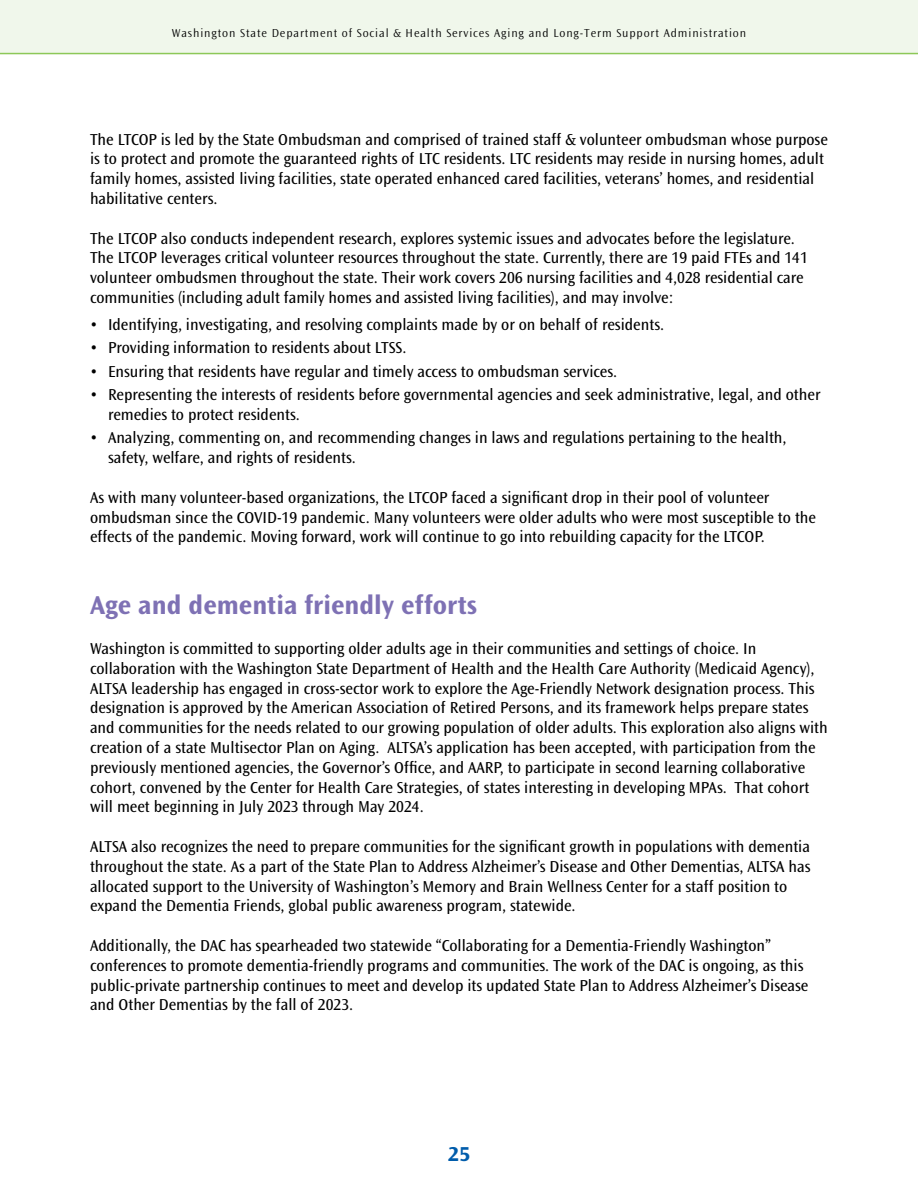
<style>
.page{position:relative;width:918px;height:1188px;background:#fff}
.page>*{position:absolute;margin:0;border:0;box-sizing:border-box;transform-origin:0 0}
.t1{font:700 27px "Ocean Sans Std";color:#7e71b4}
.t2{font:700 21px "Ocean Sans Std";color:#005cab}
.t3{font:16.5px/19.8px "Ocean Sans Std";color:#000}
.t4{font:300 12px "Ocean Sans Std";letter-spacing:.075em;color:#000}
</style>
<div class="page">
<div style="left:0;top:0;width:918px;height:54px;background:#f0f7eb"></div>
<hr style="left:0;top:53px;width:918px;height:1px;background:#8dc858">
<p class="t4" style="left:172px;top:26px;width:576px">Washington State Department of Social &amp; Health Services Aging and Long-Term Support Administration</p>
<p class="t3" style="left:90px;top:129px;width:739px">The LTCOP is led by the State Ombudsman and comprised of trained staff &amp; volunteer ombudsman whose purpose is to protect and promote the guaranteed rights of LTC residents. LTC residents may reside in nursing homes, adult family homes, assisted living facilities, state operated enhanced cared facilities, veterans’ homes, and residential habilitative centers.</p>
<p class="t3" style="left:90px;top:228px;width:719px">The LTCOP also conducts independent research, explores systemic issues and advocates before the legislature.<br>The LTCOP leverages critical volunteer resources throughout the state. Currently, there are 19 paid FTEs and 141 volunteer ombudsmen throughout the state. Their work covers 206 nursing facilities and 4,028 residential care communities (including adult family homes and assisted living facilities), and may involve:</p>
<p class="t3" style="left:90px;top:315px;width:576px">• Identifying, investigating, and resolving complaints made by or on behalf of residents.</p>
<p class="t3" style="left:90px;top:338px;width:318px">• Providing information to residents about LTSS.</p>
<p class="t3" style="left:90px;top:362px;width:529px">• Ensuring that residents have regular and timely access to ombudsman services.</p>
<p class="t3" style="left:108px;top:385px;width:714px;text-indent:-18px">• Representing the interests of residents before governmental agencies and seek administrative, legal, and other remedies to protect residents.</p>
<p class="t3" style="left:108px;top:428px;width:680px;text-indent:-18px">• Analyzing, commenting on, and recommending changes in laws and regulations pertaining to the health, safety, welfare, and rights of residents.</p>
<p class="t3" style="left:90px;top:488px;width:728px">As with many volunteer-based organizations, the LTCOP faced a signifcant drop in their pool of volunteer ombudsman since the COVID-19 pandemic. Many volunteers were older adults who were most susceptible to the effects of the pandemic. Moving forward, work will continue to go into rebuilding capacity for the LTCOP.</p>
<h2 class="t1" style="left:90px;top:590px;width:388px">Age and dementia friendly efforts</h2>
<p class="t3" style="left:90px;top:639px;width:739px">Washington is committed to supporting older adults age in their communities and settings of choice. In collaboration with the Washington State Department of Health and the Health Care Authority (Medicaid Agency), ALTSA leadership has engaged in cross-sector work to explore the Age-Friendly Network designation process. This designation is approved by the American Association of Retired Persons, and its framework helps prepare states and communities for the needs related to our growing population of older adults. This exploration also aligns with creation of a state Multisector Plan on Aging. ALTSA’s application has been accepted, with participation from the previously mentioned agencies, the Governor’s Offce, and AARP, to participate in second learning collaborative cohort, convened by the Center for Health Care Strategies, of states interesting in developing MPAs. That cohort will meet beginning in July 2023 through May 2024.</p>
<p class="t3" style="left:90px;top:837px;width:722px">ALTSA also recognizes the need to prepare communities for the signifcant growth in populations with dementia throughout the state. As a part of the State Plan to Address Alzheimer’s Disease and Other Dementias, ALTSA has allocated support to the University of Washington’s Memory and Brain Wellness Center for a staff position to expand the Dementia Friends, global public awareness program, statewide.</p>
<p class="t3" style="left:90px;top:936px;width:720px">Additionally, the DAC has spearheaded two statewide “Collaborating for a Dementia-Friendly Washington” conferences to promote dementia-friendly programs and communities. The work of the DAC is ongoing, as this public-private partnership continues to meet and develop its updated State Plan to Address Alzheimer’s Disease and Other Dementias by the fall of 2023.</p>
<p class="t2" style="left:448px;top:1143px;width:23px">25</p>
</div>
